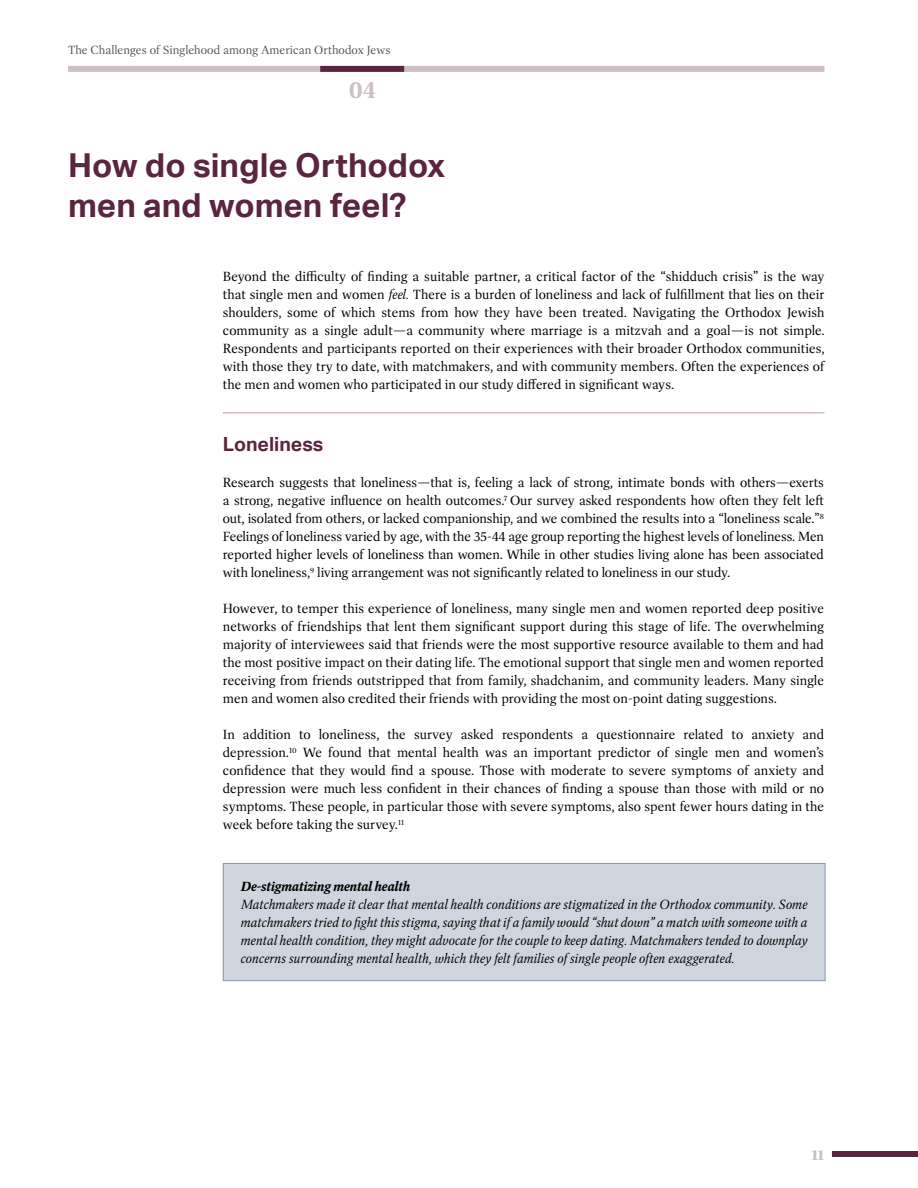
<style>
.page{position:relative;width:918px;height:1188px;background:#fff}
.page>*{position:absolute;margin:0;border:0;box-sizing:border-box;transform-origin:0 0}
.t1{font:700 33px/39.6px "Aktiv Grotesk";color:#5a253e}
.t2{font:700 24px "Dashiell Bright";color:#cebec5}
.t3{font:700 19.5px "Aktiv Grotesk";color:#5a253e}
.t4{font:800 15px "Dashiell Bright";color:#cebec5}
.t5{font:13.5px/18px "Dashiell Bright";color:#000;text-align:justify}
.t6{font:italic 13.5px/18px "Dashiell Bright";color:#000;text-align:justify}
.t7{font:italic 700 13.5px "Dashiell Bright";letter-spacing:-.015em;color:#000}
.t8{font:12px "Dashiell Bright";color:#575756}
.s1{font-style:italic}
</style>
<div class="page">
<div style="left:832px;top:1151px;width:86px;height:6px;background:#5a253e"></div>
<div style="left:223px;top:864px;width:602px;height:117px;background:#cfd5de"></div>
<div style="left:223px;top:863px;width:602px;height:118px;border:1px solid #8797ae"></div>
<div style="left:68px;top:66px;width:756px;height:6px;background:#cebec5"></div>
<div style="left:320px;top:66px;width:84px;height:6px;background:#5a253e"></div>
<hr style="left:223px;top:412px;width:601px;height:2px;background:#cebec5">
<p class="t8" style="left:68px;top:42px;width:324px">The Challenges of Singlehood among American Orthodox Jews</p>
<h2 class="t2" style="left:349px;top:75px;width:29px">04</h2>
<h1 class="t1" style="left:68px;top:146px;width:379px">How do single Orthodox men and women feel?</h1>
<p class="t5" style="left:223px;top:267px;width:603px">Beyond the difficulty of finding a suitable partner, a critical factor of the “shidduch crisis” is the way that single men and women <span class="s1">feel.</span> There is a burden of loneliness and lack of fulfillment that lies on their shoulders, some of which stems from how they have been treated. Navigating the Orthodox Jewish community as a single adult—a community where marriage is a mitzvah and a goal—is not simple.<br>Respondents and participants reported on their experiences with their broader Orthodox communities, with those they try to date, with matchmakers, and with community members. Often the experiences of the men and women who participated in our study differed in significant ways.</p>
<h3 class="t3" style="left:223px;top:433px;width:102px">Loneliness</h3>
<p class="t5" style="left:223px;top:474px;width:603px">Research suggests that loneliness—that is, feeling a lack of strong, intimate bonds with others—exerts a strong, negative influence on health outcomes.<sup>7</sup> Our survey asked respondents how often they felt left out, isolated from others, or lacked companionship, and we combined the results into a “loneliness scale.”<sup>8<br></sup>Feelings of loneliness varied by age, with the 35-44 age group reporting the highest levels of loneliness. Men reported higher levels of loneliness than women. While in other studies living alone has been associated with loneliness,<sup>9</sup> living arrangement was not significantly related to loneliness in our study.</p>
<p class="t5" style="left:223px;top:600px;width:603px">However, to temper this experience of loneliness, many single men and women reported deep positive networks of friendships that lent them significant support during this stage of life. The overwhelming majority of interviewees said that friends were the most supportive resource available to them and had the most positive impact on their dating life. The emotional support that single men and women reported receiving from friends outstripped that from family, shadchanim, and community leaders. Many single men and women also credited their friends with providing the most on-point dating suggestions.</p>
<p class="t5" style="left:223px;top:726px;width:603px">In addition to loneliness, the survey asked respondents a questionnaire related to anxiety and depression.<sup>10</sup> We found that mental health was an important predictor of single men and women’s confidence that they would find a spouse. Those with moderate to severe symptoms of anxiety and depression were much less confident in their chances of finding a spouse than those with mild or no symptoms. These people, in particular those with severe symptoms, also spent fewer hours dating in the week before taking the survey.<sup>11</sup></p>
<p class="t7" style="left:241px;top:878px;width:171px">De-stigmatizing mental health</p>
<p class="t6" style="left:241px;top:896px;width:569px">Matchmakers made it clear that mental health conditions are stigmatized in the Orthodox community. Some matchmakers tried to fight this stigma, saying that if a family would “shut down” a match with someone with a mental health condition, they might advocate for the couple to keep dating. Matchmakers tended to downplay concerns surrounding mental health, which they felt families of single people often exaggerated.</p>
<p class="t4" style="left:812px;top:1145px;width:14px">11</p>
</div>
